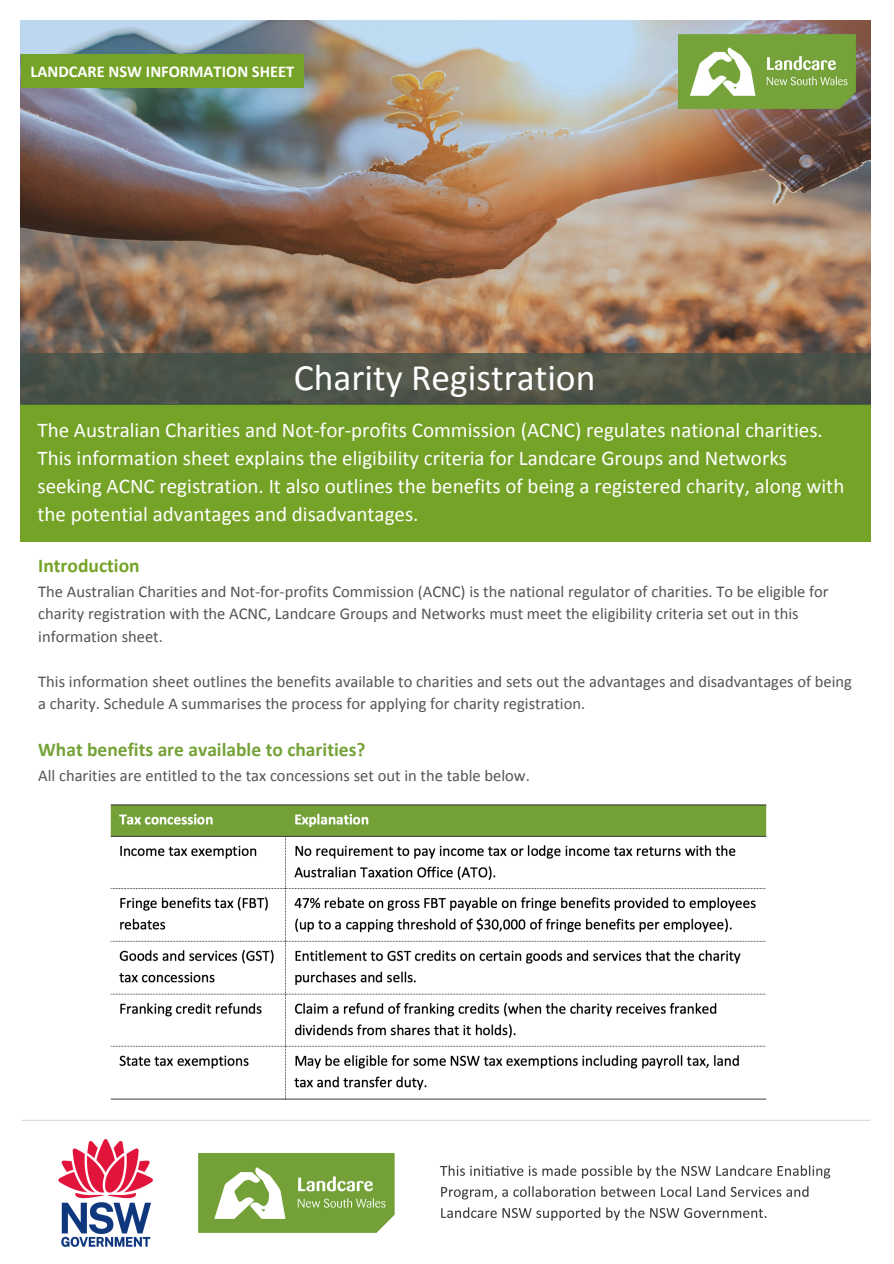
<style>
.page{position:relative;width:894px;height:1264px;background:#fff}
.page>*{position:absolute;margin:0;border:0;box-sizing:border-box;transform-origin:0 0}
.t1{font:37.5px "Calibri";color:#fff}
.t2{font:21px/28.2px "Calibri";color:#fff}
.t3{font:700 19.5px "Calibri";color:#75a237}
.t4{font:700 19.5px "Calibri";color:#75a327}
.t5{font:16.5px/22.5px "Calibri";color:#545454}
.t6{font:700 16.5px "Calibri";color:#fff}
</style>
<div class="page">
<img style="left:20px;top:20px;width:850px;height:333px">
<img style="left:678px;top:35px;width:177px;height:73px">
<div style="left:20px;top:404px;width:850px;height:138px;background:#75a327"></div>
<svg style="left:20px;top:353px;width:850px;height:51px;background:#4d5348"></svg>
<div style="left:21px;top:55px;width:282px;height:33px;background:#75a327"></div>
<hr style="left:21px;top:1119px;width:849px;height:1px;background:#d9d9d9">
<img style="left:33px;top:1119px;width:826px;height:128px">
<img style="left:110px;top:804px;width:656px;height:296px">
<h2 class="t6" style="left:31px;top:64px;width:265px">LANDCARE NSW INFORMATION SHEET</h2>
<p class="t1" style="left:294px;top:362px;width:303px">Charity Registration</p>
<p class="t2" style="left:37px;top:417px;width:808px">The Australian Charities and Not-for-profits Commission (ACNC) regulates national charities.<br>This information sheet explains the eligibility criteria for Landcare Groups and Networks seeking ACNC registration. It also outlines the benefits of being a registered charity, along with the potential advantages and disadvantages.</p>
<p class="t4" style="left:38px;top:557px;width:103px">Introduction</p>
<p class="t5" style="left:38px;top:581px;width:791px">The Australian Charities and Not-for-profits Commission (ACNC) is the national regulator of charities. To be eligible for charity registration with the ACNC, Landcare Groups and Networks must meet the eligibility criteria set out in this information sheet.</p>
<p class="t5" style="left:38px;top:671px;width:815px">This information sheet outlines the benefits available to charities and sets out the advantages and disadvantages of being a charity. Schedule A summarises the process for applying for charity registration.</p>
<p class="t3" style="left:38px;top:741px;width:329px">What benefits are available to charities?</p>
<p class="t5" style="left:38px;top:765px;width:493px">All charities are entitled to the tax concessions set out in the table below.</p>
</div>
